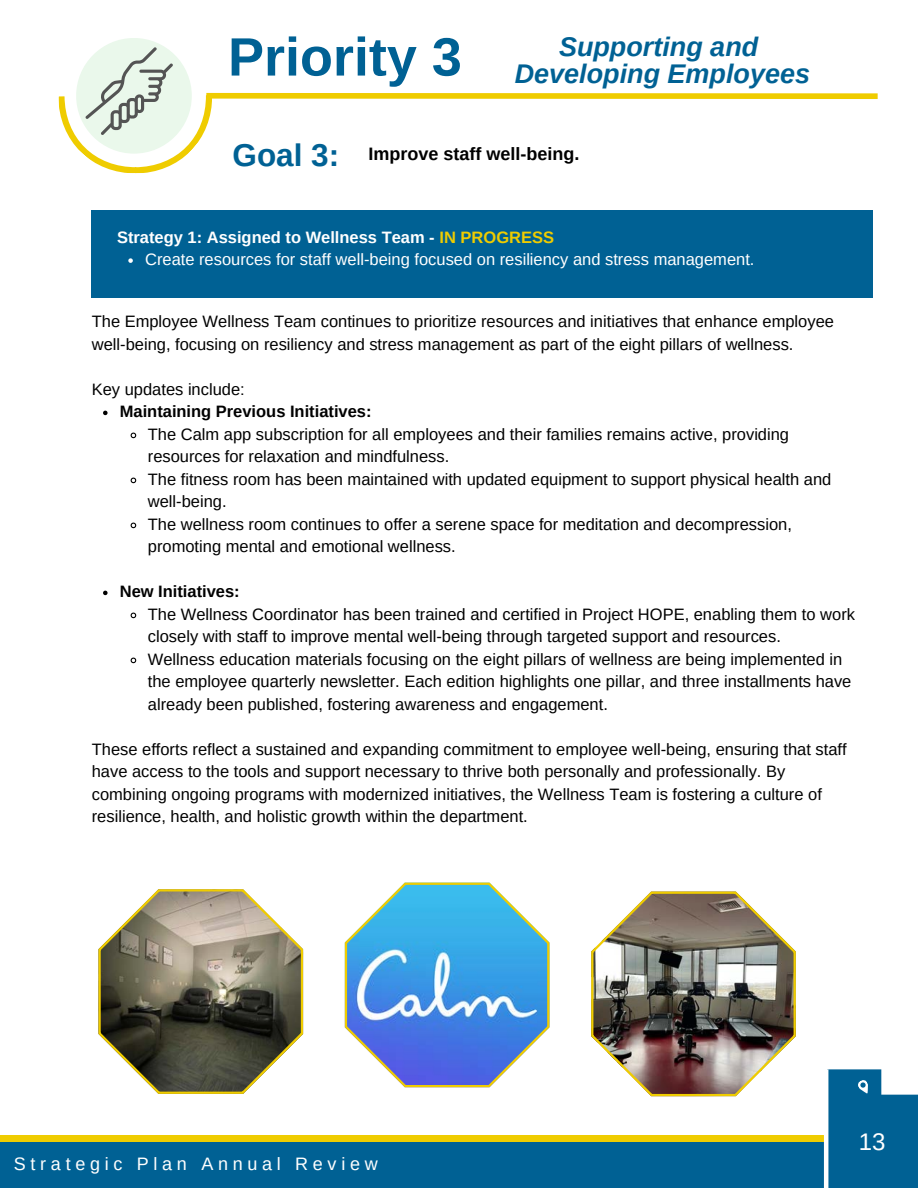
<style>
.page{position:relative;width:918px;height:1188px;background:#fff}
.page>*{position:absolute;margin:0;border:0;box-sizing:border-box;transform-origin:0 0}
.t1{font:700 54px "Arimo";color:#006194}
.t2{font:700 31.5px "Arimo";color:#006194}
.t3{font:italic 700 27px/27px "Arimo";color:#006194;text-align:center}
.t4{font:24px "Arimo";color:#fff}
.t5{font:18px "Arimo";letter-spacing:.26em;color:#fff}
.t6{font:700 18px "Arimo";color:#000}
.t7{font:16.5px/22.5px "Arimo";color:#000}
.t8{font:16.5px "Arimo";color:#fff}
.t9{font:700 16.5px "Arimo";color:#000}
.t10{font:700 16.5px "Arimo";color:#fff}
.s1{color:#efcc00}
</style>
<div class="page">
<div style="left:0;top:1135px;width:918px;height:8px;background:#efcc00"></div>
<div style="left:0;top:1143px;width:918px;height:45px;background:#006194"></div>
<svg style="left:828px;top:1069px;width:90px;height:118px"></svg>
<hr style="left:824px;top:1069px;width:4px;height:119px;background:#fff">
<div style="left:76px;top:38px;width:116px;height:116px;background:#eaf8eb;border-radius:50%"></div>
<div style="left:206px;top:93px;width:672px;height:6px;background:#efcc00"></div>
<svg style="left:58px;top:47px;width:155px;height:127px"></svg>
<svg style="left:98px;top:889px;width:205px;height:205px"></svg>
<svg style="left:103px;top:411px;width:5px;height:4px"></svg>
<svg style="left:130px;top:432px;width:7px;height:7px"></svg>
<svg style="left:130px;top:477px;width:7px;height:7px"></svg>
<svg style="left:130px;top:522px;width:7px;height:7px"></svg>
<svg style="left:103px;top:591px;width:5px;height:4px"></svg>
<svg style="left:130px;top:612px;width:7px;height:7px"></svg>
<svg style="left:130px;top:657px;width:7px;height:7px"></svg>
<img style="left:591px;top:892px;width:205px;height:204px">
<svg style="left:345px;top:883px;width:204px;height:204px"></svg>
<div style="left:92px;top:210px;width:781px;height:88px;background:#006194"></div>
<svg style="left:128px;top:258px;width:5px;height:5px"></svg>
<p class="t1" style="left:228px;top:27px;width:235px">Priority 3</p>
<p class="t3" style="left:515px;top:34px;width:297px">Supporting and<br>Developing Employees</p>
<h4 class="t2" style="left:233px;top:137px;width:108px">Goal 3:</h4>
<h2 class="t6" style="left:369px;top:143px;width:212px">Improve staff well-being.</h2>
<p class="t10" style="left:117px;top:228px;width:438px">Strategy 1: Assigned to Wellness Team - <span class="s1">IN PROGRESS</span></p>
<p class="t8" style="left:145px;top:250px;width:611px">Create resources for staff well-being focused on resiliency and stress management.</p>
<h4 class="t7" style="left:92px;top:310px;width:744px">The Employee Wellness Team continues to prioritize resources and initiatives that enhance employee well-being, focusing on resiliency and stress management as part of the eight pillars of wellness.</h4>
<p class="t7" style="left:92px;top:378px;width:155px">Key updates include:</p>
<p class="t9" style="left:120px;top:402px;width:253px">Maintaining Previous Initiatives:</p>
<p class="t7" style="left:148px;top:423px;width:643px">The Calm app subscription for all employees and their families remains active, providing resources for relaxation and mindfulness.</p>
<p class="t7" style="left:148px;top:468px;width:685px">The fitness room has been maintained with updated equipment to support physical health and well-being.</p>
<p class="t7" style="left:148px;top:513px;width:646px">The wellness room continues to offer a serene space for meditation and decompression, promoting mental and emotional wellness.</p>
<p class="t9" style="left:120px;top:582px;width:121px">New Initiatives:</p>
<p class="t7" style="left:148px;top:603px;width:709px">The Wellness Coordinator has been trained and certified in Project HOPE, enabling them to work closely with staff to improve mental well-being through targeted support and resources.</p>
<p class="t7" style="left:148px;top:648px;width:705px">Wellness education materials focusing on the eight pillars of wellness are being implemented in the employee quarterly newsletter. Each edition highlights one pillar, and three installments have already been published, fostering awareness and engagement.</p>
<p class="t7" style="left:92px;top:738px;width:756px">These efforts reflect a sustained and expanding commitment to employee well-being, ensuring that staff have access to the tools and support necessary to thrive both personally and professionally. By combining ongoing programs with modernized initiatives, the Wellness Team is fostering a culture of resilience, health, and holistic growth within the department.</p>
<h3 class="t5" style="left:14px;top:1154px;width:365px">Strategic Plan Annual Review</h3>
<h1 class="t4" style="left:859px;top:1128px;width:28px">13</h1>
</div>
